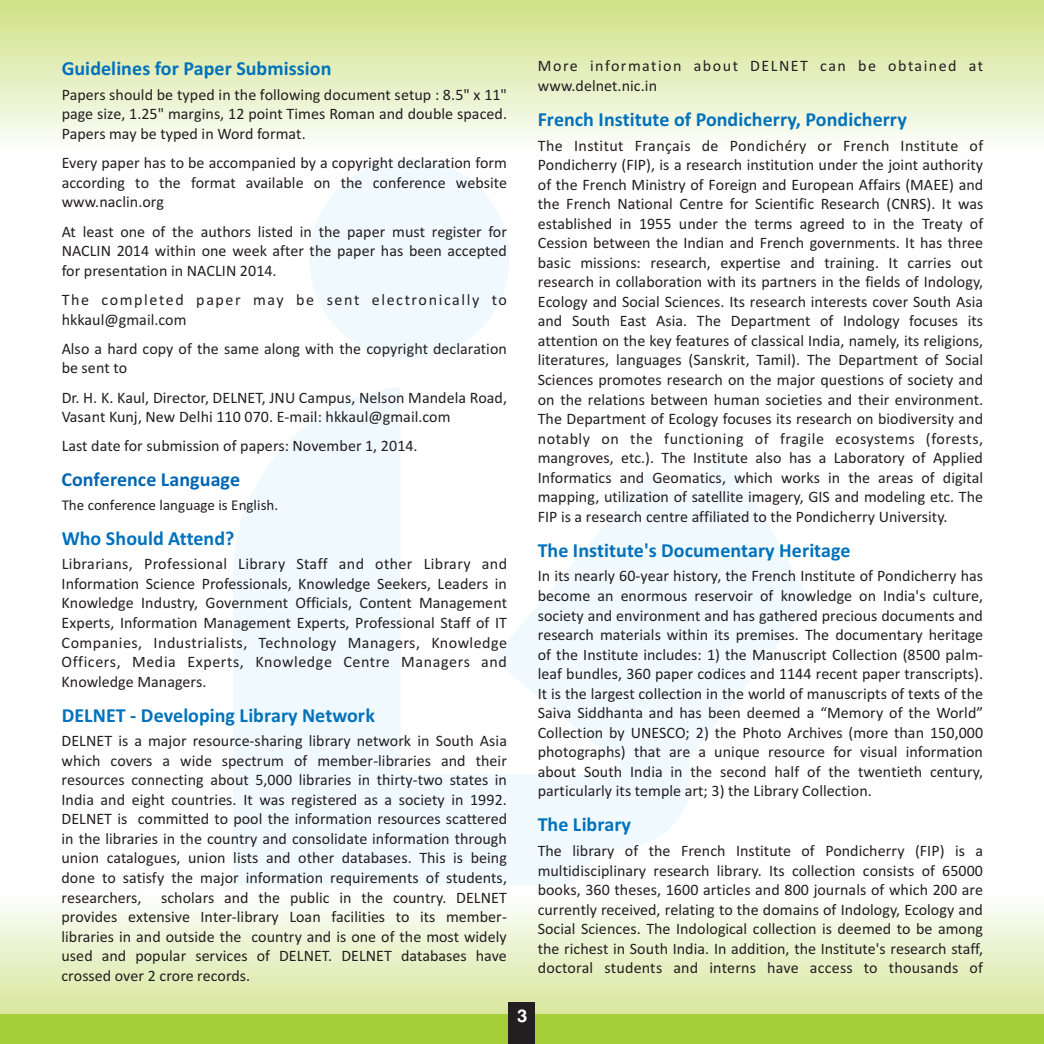
<style>
.page{position:relative;width:1044px;height:1044px;background:#fff}
.page>*{position:absolute;margin:0;border:0;box-sizing:border-box;transform-origin:0 0}
.t1{font:700 20px "Calibri";color:#0072bc}
.t2{font:700 20px "Calibri";color:#0166b3}
.t3{font:18px "Swiss 721 BT Bold Rounded";color:#fff}
.t4{font:16px/19.6px "Calibri";color:#231f20;text-align:justify}
.t5{font:16px/19.6px "Calibri";letter-spacing:.09em;color:#231f20}
.t6{font:16px/19.6px "Calibri";letter-spacing:.1em;color:#231f20}
.t7{font:15px "Calibri";color:#231f20}
</style>
<div class="page">
<svg style="left:0;top:904px;width:1044px;height:111px"></svg>
<div style="left:0;top:0;width:1044px;height:183px;background:linear-gradient(to bottom,#d1e187,#fff)"></div>
<svg style="left:233px;top:159px;width:578px;height:726px"></svg>
<div style="left:0;top:1015px;width:1044px;height:29px;background:#a6ce39"></div>
<div style="left:509px;top:1002px;width:26px;height:42px;background:#231f20"></div>
<p class="t1" style="left:62px;top:60px;width:271px">Guidelines for Paper Submission</p>
<p class="t4" style="left:62px;top:86px;width:447px">Papers should be typed in the following document setup : 8.5" x 11" page size, 1.25" margins, 12 point Times Roman and double spaced.<br>Papers may be typed in Word format.</p>
<p class="t4" style="left:62px;top:154px;width:447px">Every paper has to be accompanied by a copyright declaration form according to the format available on the conference website www.naclin.org</p>
<p class="t4" style="left:62px;top:223px;width:447px">At least one of the authors listed in the paper must register for NACLIN 2014 within one week after the paper has been accepted for presentation in NACLIN 2014.</p>
<p class="t6" style="left:62px;top:291px;width:447px">The completed paper may be sent electronically to hkkaul@gmail.com</p>
<p class="t4" style="left:62px;top:340px;width:447px">Also a hard copy of the same along with the copyright declaration be sent to</p>
<p class="t4" style="left:62px;top:389px;width:447px">Dr. H. K. Kaul, Director, DELNET, JNU Campus, Nelson Mandela Road,<br>Vasant Kunj, New Delhi 110 070. E-mail: hkkaul@gmail.com</p>
<p class="t4" style="left:62px;top:438px;width:358px">Last date for submission of papers: November 1, 2014.</p>
<p class="t2" style="left:62px;top:471px;width:180px">Conference Language</p>
<p class="t7" style="left:62px;top:499px;width:218px">The conference language is English.</p>
<p class="t1" style="left:62px;top:530px;width:174px">Who Should Attend?</p>
<p class="t4" style="left:62px;top:556px;width:447px">Librarians, Professional Library Staff and other Library and Information Science Professionals, Knowledge Seekers, Leaders in Knowledge Industry, Government Officials, Content Management Experts, Information Management Experts, Professional Staff of IT Companies, Industrialists, Technology Managers, Knowledge Officers, Media Experts, Knowledge Centre Managers and Knowledge Managers.</p>
<p class="t1" style="left:62px;top:707px;width:315px">DELNET - Developing Library Network</p>
<p class="t4" style="left:62px;top:733px;width:447px">DELNET is a major resource-sharing library network in South Asia which covers a wide spectrum of member-libraries and their resources connecting about 5,000 libraries in thirty-two states in India and eight countries. It was registered as a society in 1992.<br>DELNET is committed to pool the information resources scattered in the libraries in the country and consolidate information through union catalogues, union lists and other databases. This is being done to satisfy the major information requirements of students, researchers, scholars and the public in the country. DELNET provides extensive Inter-library Loan facilities to its member&shy;libraries in and outside the country and is one of the most widely used and popular services of DELNET. DELNET databases have crossed over 2 crore records.</p>
<p class="t5" style="left:538px;top:58px;width:447px">More information about DELNET can be obtained at www.delnet.nic.in</p>
<p class="t1" style="left:538px;top:111px;width:371px">French Institute of Pondicherry, Pondicherry</p>
<p class="t4" style="left:538px;top:137px;width:447px">The Institut Français de Pondichéry or French Institute of Pondicherry (FIP), is a research institution under the joint authority of the French Ministry of Foreign and European Affairs (MAEE) and the French National Centre for Scientific Research (CNRS). It was established in 1955 under the terms agreed to in the Treaty of Cession between the Indian and French governments. It has three basic missions: research, expertise and training. It carries out research in collaboration with its partners in the fields of Indology, Ecology and Social Sciences. Its research interests cover South Asia and South East Asia. The Department of Indology focuses its attention on the key features of classical India, namely, its religions, literatures, languages (Sanskrit, Tamil). The Department of Social Sciences promotes research on the major questions of society and on the relations between human societies and their environment.<br>The Department of Ecology focuses its research on biodiversity and notably on the functioning of fragile ecosystems (forests, mangroves, etc.). The Institute also has a Laboratory of Applied Informatics and Geomatics, which works in the areas of digital mapping, utilization of satellite imagery, GIS and modeling etc. The FIP is a research centre affiliated to the Pondicherry University.</p>
<p class="t1" style="left:538px;top:542px;width:314px">The Institute's Documentary Heritage</p>
<p class="t4" style="left:538px;top:568px;width:447px">In its nearly 60-year history, the French Institute of Pondicherry has become an enormous reservoir of knowledge on India's culture, society and environment and has gathered precious documents and research materials within its premises. The documentary heritage of the Institute includes: 1) the Manuscript Collection (8500 palm&shy;leaf bundles, 360 paper codices and 1144 recent paper transcripts).<br>It is the largest collection in the world of manuscripts of texts of the Saiva Siddhanta and has been deemed a “Memory of the World” Collection by UNESCO; 2) the Photo Archives (more than 150,000 photographs) that are a unique resource for visual information about South India in the second half of the twentieth century, particularly its temple art; 3) the Library Collection.</p>
<p class="t1" style="left:538px;top:816px;width:95px">The Library</p>
<p class="t4" style="left:538px;top:842px;width:447px">The library of the French Institute of Pondicherry (FIP) is a multidisciplinary research library. Its collection consists of 65000 books, 360 theses, 1600 articles and 800 journals of which 200 are currently received, relating to the domains of Indology, Ecology and Social Sciences. The Indological collection is deemed to be among the richest in South India. In addition, the Institute's research staff, doctoral students and interns have access to thousands of</p>
<p class="t3" style="left:517px;top:1009px;width:12px">3</p>
</div>
